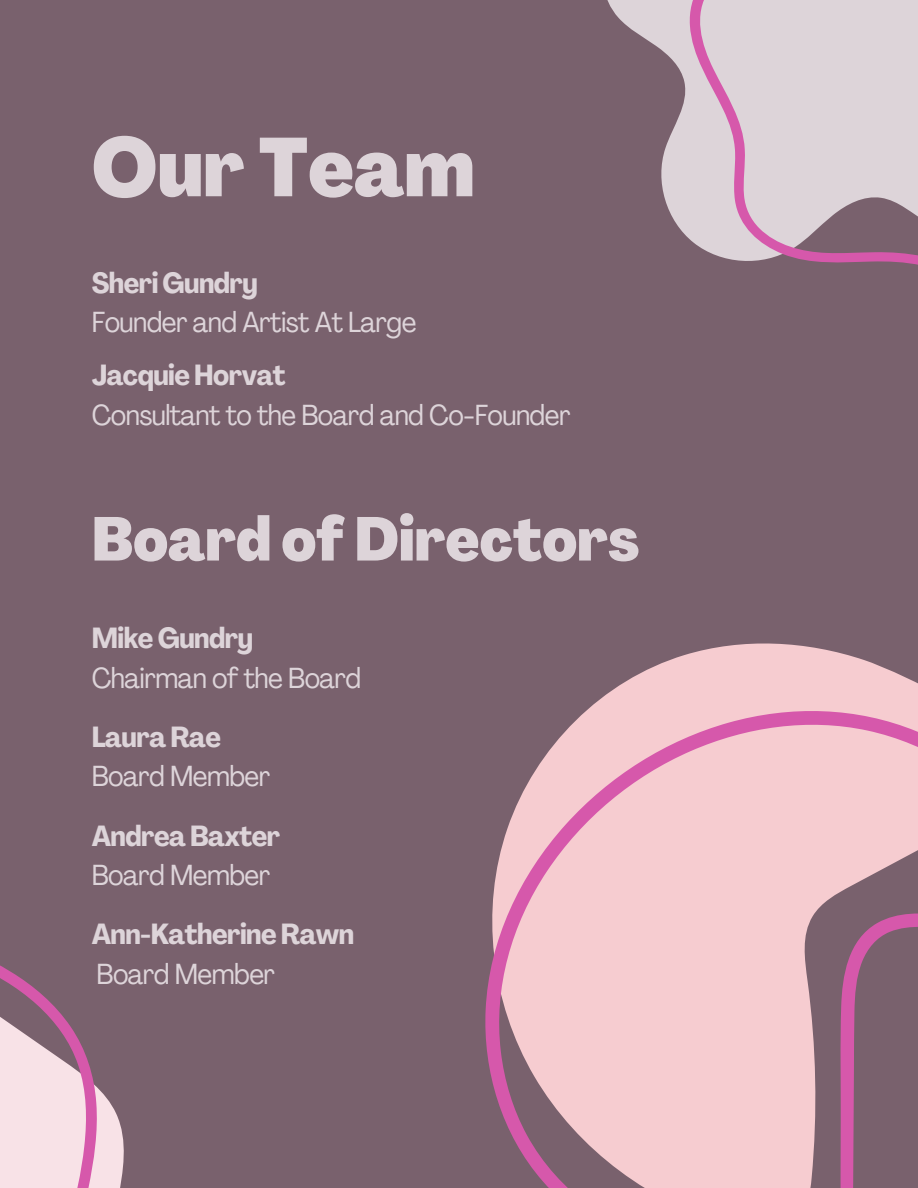
<style>
.page{position:relative;width:918px;height:1188px;background:#79616d}
.page>*{position:absolute;margin:0;border:0;box-sizing:border-box;transform-origin:0 0}
.t1{font:800 condensed 81.9px "Agrandir";color:#ddd4d9}
.t2{font:800 condensed 60.9px "Agrandir";color:#ddd4d9}
.t3{font:condensed 28.65px "Agrandir";letter-spacing:-.02em;color:#ddd4d9}
.t4{font:700 condensed 28.65px "Agrandir";letter-spacing:-.02em;color:#ddd4d9}
</style>
<div class="page">
<svg style="left:607px;top:0;width:82px;height:239px"></svg>
<svg style="left:689px;top:0;width:229px;height:265px;background:#d2bfca"></svg>
<svg style="left:0;top:965px;width:124px;height:223px"></svg>
<svg style="left:485px;top:643px;width:433px;height:545px;fill:#f6ccd0"></svg>
<h1 class="t1" style="left:92px;top:135px;width:385px">Our Team</h1>
<p class="t4" style="left:92px;top:272px;width:168px">Sheri Gundry</p>
<p class="t3" style="left:92px;top:311px;width:326px">Founder and Artist At Large</p>
<p class="t4" style="left:92px;top:364px;width:196px">Jacquie Horvat</p>
<p class="t3" style="left:92px;top:403px;width:480px">Consultant to the Board and Co-Founder</p>
<h2 class="t2" style="left:92px;top:515px;width:549px">Board of Directors</h2>
<p class="t4" style="left:92px;top:627px;width:163px">Mike Gundry</p>
<p class="t3" style="left:92px;top:666px;width:271px">Chairman of the Board</p>
<p class="t4" style="left:92px;top:725px;width:131px">Laura Rae</p>
<p class="t3" style="left:92px;top:765px;width:180px">Board Member</p>
<p class="t4" style="left:92px;top:824px;width:190px">Andrea Baxter</p>
<p class="t3" style="left:92px;top:863px;width:180px">Board Member</p>
<p class="t4" style="left:92px;top:923px;width:264px">Ann-Katherine Rawn</p>
<p class="t3" style="left:97px;top:962px;width:180px">Board Member</p>
</div>
